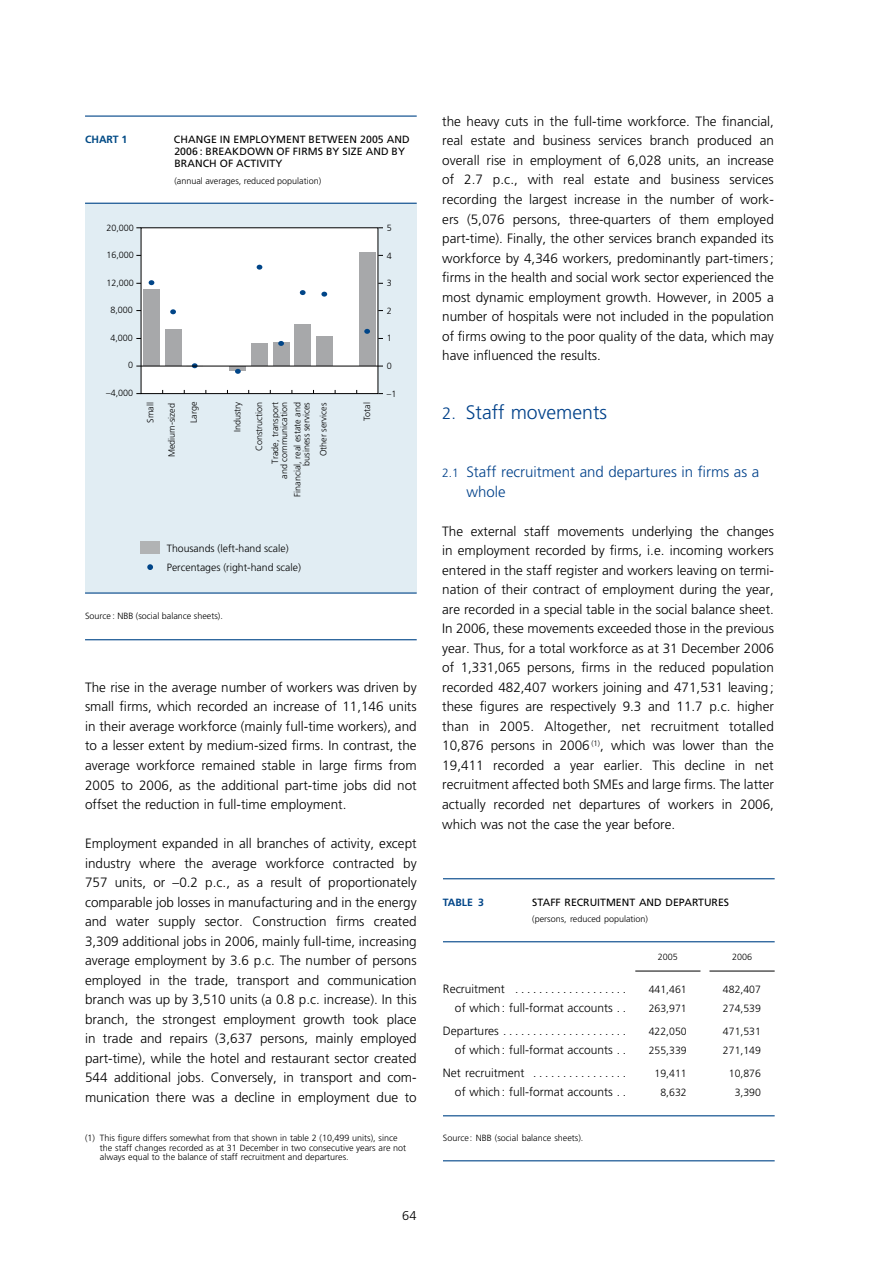
<style>
.page{position:relative;width:893px;height:1263px;background:#fff}
.page>*{position:absolute;margin:0;border:0;box-sizing:border-box;transform-origin:0 0}
.t1{font:300 19.5px "Frutiger LT";color:#00418a}
.t2{font:300 15px/19.5px "Frutiger LT";color:#00418a}
.t3{font:300 13.5px/19.5px "Frutiger LT";color:#000;text-align:justify}
.t4{font:300 12.75px "Frutiger LT";color:#000}
.t5{font:300 12px "Frutiger LT";color:#000}
.t6{font:300 10.5px/19.5px "Frutiger LT";color:#000}
.t7{font:10.5px/12px "Frutiger LT";letter-spacing:.01em;color:#000}
.t8{font:700 10.5px "Frutiger LT";color:#004a85}
.t9{font:700 10.5px "Frutiger LT";color:#004588}
.t10{font:300 9px/9px "Frutiger LT";color:#000;text-align:right}
.s1{font-size:16.5px}
.s2{font-size:12px}
</style>
<div class="page">
<div style="left:85px;top:203px;width:332px;height:389px;background:#e1edf3"></div>
<div style="left:141px;top:541px;width:19px;height:13px;background:#b1b3b4"></div>
<svg style="left:147px;top:564px;width:6px;height:6px"></svg>
<div style="left:141px;top:228px;width:237px;height:166px;background:#fff"></div>
<div style="left:230px;top:366px;width:16px;height:5px;background:#a7a8aa"></div>
<div style="left:143px;top:289px;width:17px;height:77px;background:#a7a8aa"></div>
<div style="left:165px;top:329px;width:16px;height:37px;background:#a7a8aa"></div>
<div style="left:251px;top:343px;width:17px;height:23px;background:#a7a8aa"></div>
<div style="left:273px;top:342px;width:16px;height:24px;background:#a7a8aa"></div>
<div style="left:294px;top:324px;width:17px;height:42px;background:#a7a8aa"></div>
<div style="left:316px;top:336px;width:17px;height:30px;background:#a7a8aa"></div>
<div style="left:359px;top:252px;width:17px;height:114px;background:#a7a8aa"></div>
<svg style="left:149px;top:280px;width:5px;height:5px"></svg>
<svg style="left:170px;top:309px;width:6px;height:5px"></svg>
<svg style="left:192px;top:363px;width:6px;height:5px"></svg>
<svg style="left:235px;top:369px;width:6px;height:5px"></svg>
<svg style="left:257px;top:265px;width:5px;height:5px"></svg>
<svg style="left:278px;top:341px;width:6px;height:5px"></svg>
<svg style="left:300px;top:290px;width:6px;height:5px"></svg>
<svg style="left:321px;top:292px;width:6px;height:5px"></svg>
<svg style="left:364px;top:329px;width:6px;height:5px"></svg>
<hr style="left:141px;top:366px;width:237px;height:1px;background:#000">
<div style="left:141px;top:227px;width:237px;height:167px;border:1px solid #000"></div>
<hr style="left:85px;top:203px;width:332px;height:1px;background:#004588">
<hr style="left:85px;top:116px;width:332px;height:1px;background:#004588">
<hr style="left:85px;top:592px;width:332px;height:2px;background:#004588">
<hr style="left:85px;top:639px;width:332px;height:1px;background:#004588">
<hr style="left:443px;top:878px;width:332px;height:1px;background:#004588">
<hr style="left:443px;top:941px;width:332px;height:1px;background:#004588">
<hr style="left:635px;top:971px;width:65px;height:1px;background:#000">
<hr style="left:709px;top:971px;width:66px;height:1px;background:#000">
<hr style="left:443px;top:1115px;width:332px;height:1px;background:#004588">
<hr style="left:443px;top:1160px;width:332px;height:1px;background:#004588">
<p class="t8" style="left:85px;top:133px;width:44px">CHART 1</p>
<p class="t7" style="left:174px;top:134px;width:237px">CHANGE IN EMPLOYMENT BETWEEN 2005 AND<br>2006 : BREAKDOWN OF FIRMS BY SIZE AND BY<br>BRANCH OF ACTIVITY</p>
<p class="t10" style="left:174px;top:176px;width:148px">(annual averages, reduced population)</p>
<p class="t10" style="left:106px;top:223px;width:29px">20,000</p>
<p class="t10" style="left:106px;top:251px;width:29px">16,000</p>
<p class="t10" style="left:106px;top:278px;width:29px">12,000</p>
<p class="t10" style="left:110px;top:306px;width:24px">8,000</p>
<p class="t10" style="left:110px;top:333px;width:24px">4,000</p>
<p class="t10" style="left:387px;top:224px;width:7px">5</p>
<p class="t10" style="left:387px;top:251px;width:7px">4</p>
<p class="t10" style="left:387px;top:279px;width:7px">3</p>
<p class="t10" style="left:387px;top:306px;width:7px">2</p>
<p class="t10" style="left:387px;top:334px;width:7px">1</p>
<p class="t10" style="left:128px;top:361px;width:7px">0</p>
<p class="t10" style="left:387px;top:361px;width:7px">0</p>
<p class="t10" style="left:106px;top:388px;width:29px">–4,000</p>
<p class="t10" style="left:387px;top:389px;width:11px">–1</p>
<p class="t10" style="left:146px;top:422px;width:22px;rotate:-90deg">Small</p>
<p class="t10" style="left:167px;top:457px;width:55px;rotate:-90deg">Medium-sized</p>
<p class="t10" style="left:189px;top:423px;width:22px;rotate:-90deg">Large</p>
<p class="t10" style="left:233px;top:432px;width:32px;rotate:-90deg">Industry</p>
<p class="t10" style="left:255px;top:451px;width:51px;rotate:-90deg">Construction</p>
<p class="t10" style="left:319px;top:456px;width:55px;rotate:-90deg">Other services</p>
<p class="t10" style="left:363px;top:421px;width:20px;rotate:-90deg">Total</p>
<p class="t10" style="left:271px;top:479px;width:78px;rotate:-90deg">Trade, transport and communication</p>
<p class="t10" style="left:293px;top:497px;width:96px;rotate:-90deg">Financial, real estate and business services</p>
<p class="t6" style="left:167px;top:538px;width:136px">Thousands (left-hand scale)<br>Percentages (right-hand scale)</p>
<p class="t10" style="left:85px;top:612px;width:139px">Source : NBB (social balance sheets).</p>
<p class="t3" style="left:85px;top:678px;width:333px">The rise in the average number of workers was driven by small firms, which recorded an increase of 11,146 units in their average workforce (mainly full-time workers), and to a lesser extent by medium-sized firms. In contrast, the average workforce remained stable in large firms from 2005 to 2006, as the additional part-time jobs did not offset the reduction in full-time employment.</p>
<p class="t3" style="left:85px;top:834px;width:333px">Employment expanded in all branches of activity, except industry where the average workforce contracted by 757 units, or –0.2 p.c., as a result of proportionately comparable job losses in manufacturing and in the energy and water supply sector. Construction firms created 3,309 additional jobs in 2006, mainly full-time, increasing average employment by 3.6 p.c. The number of persons employed in the trade, transport and communication branch was up by 3,510 units (a 0.8 p.c. increase). In this branch, the strongest employment growth took place in trade and repairs (3,637 persons, mainly employed part-time), while the hotel and restaurant sector created 544 additional jobs. Conversely, in transport and com&shy;munication there was a decline in employment due to</p>
<p class="t3" style="left:442px;top:112px;width:333px">the heavy cuts in the full-time workforce. The financial, real estate and business services branch produced an overall rise in employment of 6,028 units, an increase of 2.7 p.c., with real estate and business services recording the largest increase in the number of work&shy;ers (5,076 persons, three-quarters of them employed part-time). Finally, the other services branch expanded its workforce by 4,346 workers, predominantly part-timers; firms in the health and social work sector experienced the most dynamic employment growth. However, in 2005 a number of hospitals were not included in the population of firms owing to the poor quality of the data, which may have influenced the results.</p>
<h1 class="t1" style="left:442px;top:401px;width:166px"><span class="s1">2.</span> Staff movements</h1>
<p class="t2" style="left:466px;top:462px;width:294px;text-indent:-24px"><span class="s2">2.1</span> Staff recruitment and departures in firms as a whole</p>
<p class="t3" style="left:442px;top:521px;width:333px">The external staff movements underlying the changes in employment recorded by firms, i.e. incoming workers entered in the staff register and workers leaving on termi&shy;nation of their contract of employment during the year, are recorded in a special table in the social balance sheet.<br>In 2006, these movements exceeded those in the previous year. Thus, for a total workforce as at 31 December 2006 of 1,331,065 persons, firms in the reduced population recorded 482,407 workers joining and 471,531 leaving; these figures are respectively 9.3 and 11.7 p.c. higher than in 2005. Altogether, net recruitment totalled 10,876 persons in 2006 <sup>(1)</sup>, which was lower than the 19,411 recorded a year earlier. This decline in net recruitment affected both SMEs and large firms. The latter actually recorded net departures of workers in 2006, which was not the case the year before.</p>
<p class="t9" style="left:443px;top:896px;width:43px">TABLE 3</p>
<p class="t7" style="left:532px;top:896px;width:198px">STAFF RECRUITMENT AND DEPARTURES</p>
<p class="t10" style="left:532px;top:915px;width:117px">(persons, reduced population)</p>
<p class="t10" style="left:658px;top:952px;width:22px">2005</p>
<p class="t10" style="left:732px;top:952px;width:22px">2006</p>
<p class="t5" style="left:443px;top:982px;width:185px">Recruitment ...................</p>
<p class="t6" style="left:649px;top:979px;width:39px">441,461</p>
<p class="t6" style="left:723px;top:979px;width:39px">482,407</p>
<p class="t5" style="left:455px;top:1001px;width:173px">of which: full-format accounts . .</p>
<p class="t6" style="left:649px;top:999px;width:39px">263,971</p>
<p class="t6" style="left:723px;top:999px;width:39px">274,539</p>
<p class="t5" style="left:443px;top:1024px;width:185px">Departures .....................</p>
<p class="t6" style="left:649px;top:1021px;width:39px">422,050</p>
<p class="t6" style="left:723px;top:1021px;width:39px">471,531</p>
<p class="t5" style="left:455px;top:1043px;width:173px">of which: full-format accounts . .</p>
<p class="t6" style="left:649px;top:1041px;width:39px">255,339</p>
<p class="t6" style="left:723px;top:1041px;width:39px">271,149</p>
<p class="t5" style="left:443px;top:1066px;width:185px">Net recruitment ................</p>
<p class="t6" style="left:655px;top:1063px;width:34px">19,411</p>
<p class="t6" style="left:729px;top:1063px;width:34px">10,876</p>
<p class="t5" style="left:455px;top:1085px;width:173px">of which: full-format accounts . .</p>
<p class="t6" style="left:660px;top:1083px;width:28px">8,632</p>
<p class="t6" style="left:735px;top:1083px;width:28px">3,390</p>
<p class="t10" style="left:85px;top:1133px;width:314px">(1) This figure differs somewhat from that shown in table 2 (10,499 units), since</p>
<p class="t10" style="left:443px;top:1134px;width:142px">Source : NBB (social balance sheets).</p>
<p class="t10" style="left:100px;top:1143px;width:308px;line-height:9.8px;text-align:left">the staff changes recorded as at 31 December in two consecutive years are not always equal to the balance of staff recruitment and departures.</p>
<p class="t4" style="left:402px;top:1209px;width:16px">64</p>
</div>
